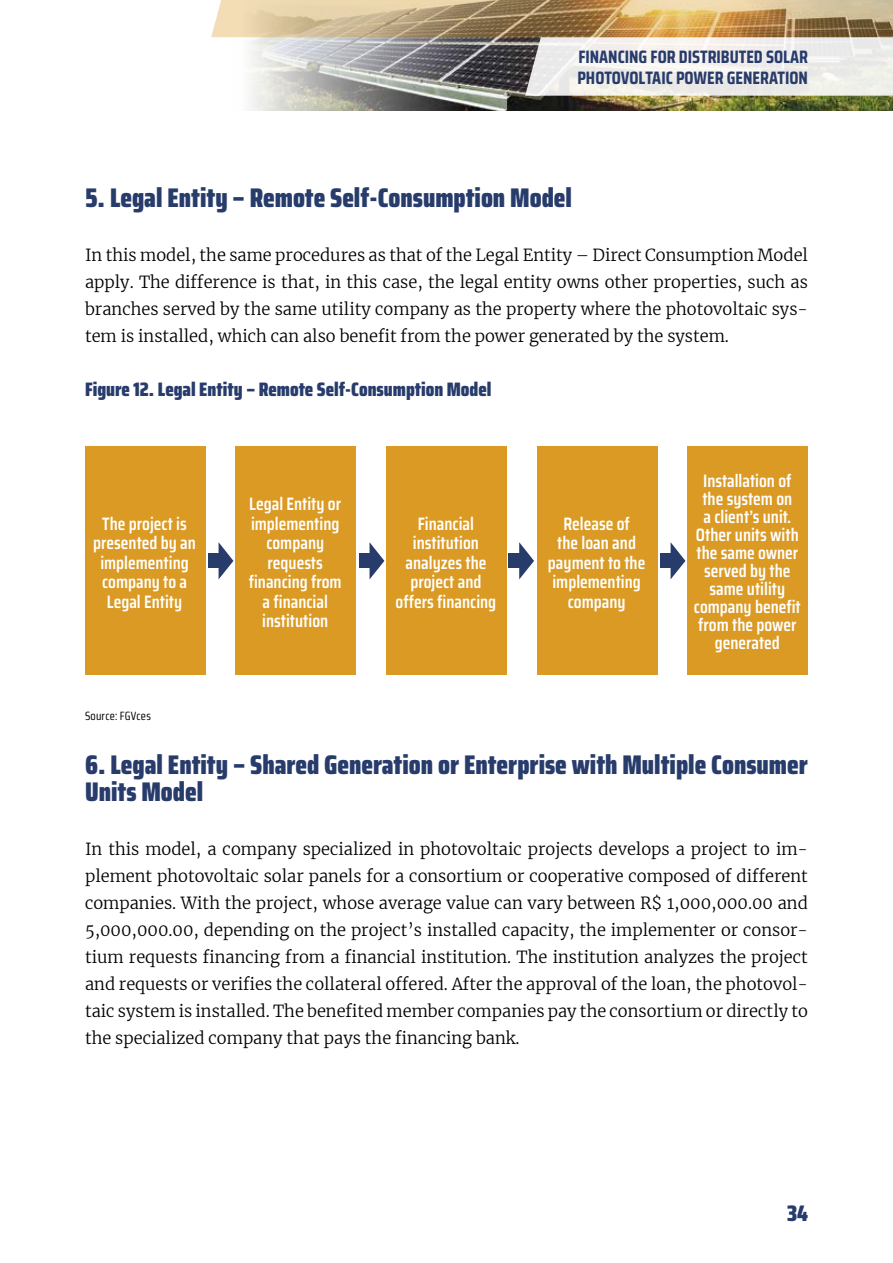
<style>
.page{position:relative;width:893px;height:1263px;background:#fff}
.page>*{position:absolute;margin:0;border:0;box-sizing:border-box;transform-origin:0 0}
.t1{font:900 27px/27px "Saira Condensed";color:#283c6c}
.t2{font:900 22.5px "Saira Condensed";color:#283c6c}
.t3{font:900 19.5px "Saira Condensed";color:#283c6c}
.t4{font:600 18px/19.5px "Saira Condensed";color:#fff;text-align:center}
.t5{font:700 18px/21px "Saira Condensed";color:#283c6c}
.t6{font:300 16.5px/27px "Merriweather";color:#000;text-align:justify}
.t7{font:12px "Saira Condensed";letter-spacing:.015em;color:#000}
</style>
<div class="page">
<img style="left:250px;top:96px;width:643px;height:15px">
<img style="left:211px;top:0;width:682px;height:96px">
<div style="left:85px;top:446px;width:120px;height:229px;background:#da9a23"></div>
<div style="left:236px;top:446px;width:120px;height:229px;background:#da9a23"></div>
<div style="left:386px;top:446px;width:121px;height:229px;background:#da9a23"></div>
<div style="left:537px;top:446px;width:120px;height:229px;background:#da9a23"></div>
<div style="left:688px;top:446px;width:120px;height:229px;background:#da9a23"></div>
<svg style="left:219px;top:543px;width:14px;height:36px"></svg>
<div style="left:208px;top:553px;width:16px;height:15px;background:#283c6c"></div>
<svg style="left:369px;top:542px;width:15px;height:37px"></svg>
<div style="left:359px;top:553px;width:16px;height:15px;background:#283c6c"></div>
<svg style="left:519px;top:542px;width:15px;height:37px"></svg>
<div style="left:509px;top:553px;width:15px;height:15px;background:#283c6c"></div>
<svg style="left:671px;top:543px;width:14px;height:36px"></svg>
<div style="left:660px;top:553px;width:16px;height:15px;background:#283c6c"></div>
<p class="t5" style="left:577px;top:46px;width:232px">FINANCING FOR DISTRIBUTED SOLAR<br>PHOTOVOLTAIC POWER GENERATION</p>
<h1 class="t1" style="left:85px;top:184px;width:488px">5. Legal Entity – Remote Self-Consumption Model</h1>
<p class="t6" style="left:85px;top:241px;width:724px">In this model, the same procedures as that of the Legal Entity – Direct Consumption Model apply. The difference is that, in this case, the legal entity owns other properties, such as branches served by the same utility company as the property where the photovoltaic sys&shy;tem is installed, which can also benefit from the power generated by the system.</p>
<p class="t3" style="left:85px;top:374px;width:408px">Figure 12. Legal Entity – Remote Self-Consumption Model</p>
<p class="t4" style="left:93px;top:514px;width:104px">The project is presented by an implementing company to a<br>Legal Entity</p>
<p class="t4" style="left:249px;top:494px;width:94px">Legal Entity or implementing company requests financing from a financial institution</p>
<p class="t4" style="left:396px;top:514px;width:102px">Financial institution analyzes the project and offers financing</p>
<p class="t4" style="left:548px;top:514px;width:99px">Release of<br>the loan and payment to the implementing company</p>
<p class="t4" style="left:694px;top:472px;width:108px;line-height:18px">Installation of the system on<br>a client’s unit.<br>Other units with the same owner served by the same utility company benefit from the power generated</p>
<p class="t7" style="left:85px;top:707px;width:67px">Source: FGVces</p>
<h1 class="t1" style="left:85px;top:751px;width:724px">6. Legal Entity – Shared Generation or Enterprise with Multiple Consumer<br>Units Model</h1>
<p class="t6" style="left:85px;top:835px;width:724px">In this model, a company specialized in photovoltaic projects develops a project to im&shy;plement photovoltaic solar panels for a consortium or cooperative composed of different companies. With the project, whose average value can vary between R$ 1,000,000.00 and 5,000,000.00, depending on the project’s installed capacity, the implementer or consor&shy;tium requests financing from a financial institution. The institution analyzes the project and requests or verifies the collateral offered. After the approval of the loan, the photovol&shy;taic system is installed. The benefited member companies pay the consortium or directly to the specialized company that pays the financing bank.</p>
<h2 class="t2" style="left:787px;top:1196px;width:22px">34</h2>
</div>
